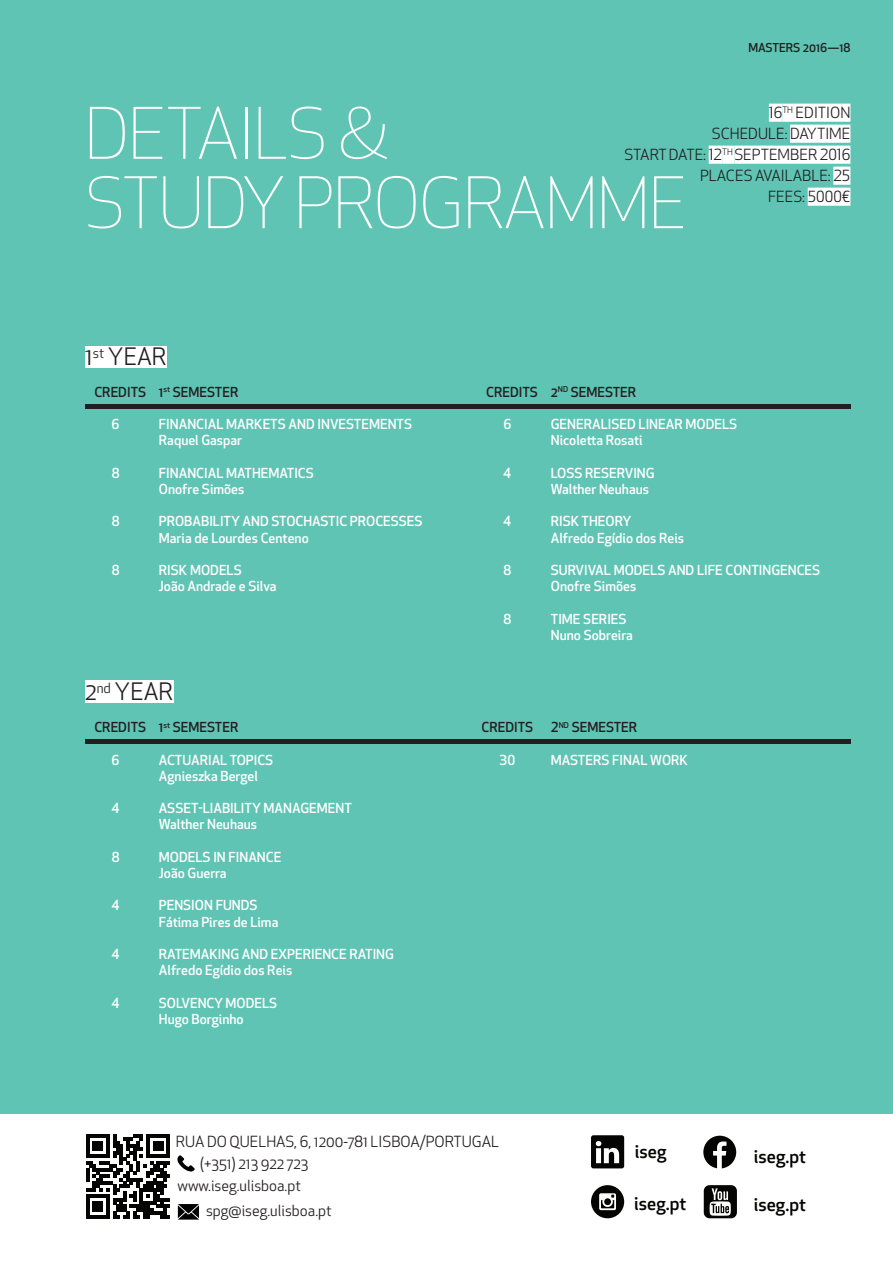
<style>
.page{position:relative;width:893px;height:1263px;background:#60c4b4}
.page>*{position:absolute;margin:0;border:0;box-sizing:border-box;transform-origin:0 0}
.t1{font:300 69.15px "Apex New";color:#fff}
.t2{font:23.55px "Apex New";color:#231f20}
.t3{font:500 18px "Apex New";color:#040503}
.t4{font:15px "Apex New";color:#231f20}
.t5{font:500 13.5px "Apex New";color:#fff}
.t6{font:500 13.5px "Apex New";color:#231f20}
.t7{font:500 12px "Apex New";color:#231f20}
</style>
<div class="page">
<div style="left:769px;top:104px;width:13px;height:18px;background:#fff"></div>
<div style="left:782px;top:104px;width:11px;height:18px;background:#fff"></div>
<div style="left:793px;top:104px;width:57px;height:18px;background:#fff"></div>
<div style="left:790px;top:125px;width:60px;height:18px;background:#fff"></div>
<div style="left:709px;top:146px;width:13px;height:18px;background:#fff"></div>
<div style="left:722px;top:146px;width:12px;height:18px;background:#fff"></div>
<div style="left:734px;top:146px;width:116px;height:18px;background:#fff"></div>
<div style="left:833px;top:167px;width:17px;height:18px;background:#fff"></div>
<div style="left:808px;top:188px;width:42px;height:18px;background:#fff"></div>
<div style="left:85px;top:346px;width:81px;height:21px;background:#fff"></div>
<div style="left:85px;top:680px;width:88px;height:23px;background:#fff"></div>
<hr style="left:85px;top:404px;width:765px;height:4px;background:#231f20">
<hr style="left:85px;top:739px;width:765px;height:4px;background:#231f20">
<div style="left:0;top:1115px;width:893px;height:148px;background:#fff"></div>
<svg style="left:86px;top:1134px;width:84px;height:84px"></svg>
<svg style="left:591px;top:1185px;width:33px;height:33px"></svg>
<svg style="left:591px;top:1135px;width:33px;height:33px"></svg>
<svg style="left:704px;top:1185px;width:33px;height:33px"></svg>
<svg style="left:703px;top:1136px;width:33px;height:32px"></svg>
<svg style="left:177px;top:1155px;width:18px;height:17px"></svg>
<svg style="left:178px;top:1204px;width:21px;height:15px"></svg>
<p class="t7" style="left:748px;top:39px;width:104px">MASTERS 2016—18</p>
<p class="t1" style="left:85px;top:91px;width:305px">DETAILS &amp;</p>
<p class="t1" style="left:85px;top:160px;width:603px">STUDY PROGRAMME</p>
<p class="t4" style="left:769px;top:103px;width:83px">16<sup>TH</sup> EDITION</p>
<p class="t4" style="left:712px;top:124px;width:140px">SCHEDULE: DAYTIME</p>
<p class="t4" style="left:625px;top:145px;width:227px">START DATE: 12<sup>TH</sup> SEPTEMBER 2016</p>
<p class="t4" style="left:700px;top:166px;width:152px">PLACES AVAILABLE: 25</p>
<p class="t4" style="left:768px;top:187px;width:84px">FEES: 5000€</p>
<p class="t2" style="left:85px;top:342px;width:83px">1<sup>st</sup> YEAR</p>
<p class="t6" style="left:94px;top:383px;width:53px">CREDITS</p>
<p class="t5" style="left:112px;top:415px;width:9px">6</p>
<p class="t5" style="left:112px;top:464px;width:9px">8</p>
<p class="t5" style="left:112px;top:512px;width:9px">8</p>
<p class="t5" style="left:112px;top:561px;width:9px">8</p>
<p class="t6" style="left:159px;top:383px;width:81px">1<sup>st</sup> SEMESTER</p>
<p class="t5" style="left:159px;top:415px;width:255px">FINANCIAL MARKETS AND INVESTEMENTS</p>
<p class="t5" style="left:159px;top:431px;width:85px">Raquel Gaspar</p>
<p class="t5" style="left:159px;top:464px;width:156px">FINANCIAL MATHEMATICS</p>
<p class="t5" style="left:159px;top:480px;width:87px">Onofre Simões</p>
<p class="t5" style="left:159px;top:512px;width:265px">PROBABILITY AND STOCHASTIC PROCESSES</p>
<p class="t5" style="left:159px;top:529px;width:151px">Maria de Lourdes Centeno</p>
<p class="t5" style="left:159px;top:561px;width:84px">RISK MODELS</p>
<p class="t5" style="left:159px;top:577px;width:119px">João Andrade e Silva</p>
<p class="t2" style="left:85px;top:677px;width:90px">2<sup>nd</sup> YEAR</p>
<p class="t6" style="left:94px;top:718px;width:53px">CREDITS</p>
<p class="t5" style="left:112px;top:750px;width:9px">6</p>
<p class="t5" style="left:112px;top:799px;width:10px">4</p>
<p class="t5" style="left:112px;top:848px;width:9px">8</p>
<p class="t5" style="left:112px;top:896px;width:10px">4</p>
<p class="t5" style="left:112px;top:945px;width:10px">4</p>
<p class="t5" style="left:112px;top:993px;width:10px">4</p>
<p class="t6" style="left:159px;top:718px;width:81px">1<sup>st</sup> SEMESTER</p>
<p class="t5" style="left:159px;top:750px;width:116px">ACTUARIAL TOPICS</p>
<p class="t5" style="left:159px;top:767px;width:100px">Agnieszka Bergel</p>
<p class="t5" style="left:159px;top:799px;width:194px">ASSET-LIABILITY MANAGEMENT</p>
<p class="t5" style="left:159px;top:815px;width:100px">Walther Neuhaus</p>
<p class="t5" style="left:159px;top:848px;width:124px">MODELS IN FINANCE</p>
<p class="t5" style="left:159px;top:864px;width:69px">João Guerra</p>
<p class="t5" style="left:159px;top:896px;width:100px">PENSION FUNDS</p>
<p class="t5" style="left:159px;top:912px;width:121px">Fátima Pires de Lima</p>
<p class="t5" style="left:159px;top:945px;width:237px">RATEMAKING AND EXPERIENCE RATING</p>
<p class="t5" style="left:159px;top:961px;width:135px">Alfredo Egídio dos Reis</p>
<p class="t5" style="left:159px;top:993px;width:120px">SOLVENCY MODELS</p>
<p class="t5" style="left:159px;top:1010px;width:86px">Hugo Borginho</p>
<p class="t6" style="left:486px;top:383px;width:53px">CREDITS</p>
<p class="t5" style="left:503px;top:415px;width:9px">6</p>
<p class="t5" style="left:503px;top:464px;width:10px">4</p>
<p class="t5" style="left:503px;top:512px;width:10px">4</p>
<p class="t5" style="left:503px;top:561px;width:9px">8</p>
<p class="t5" style="left:503px;top:610px;width:9px">8</p>
<p class="t6" style="left:551px;top:383px;width:87px">2<sup>ND</sup> SEMESTER</p>
<p class="t5" style="left:551px;top:415px;width:188px">GENERALISED LINEAR MODELS</p>
<p class="t5" style="left:551px;top:431px;width:93px">Nicoletta Rosati</p>
<p class="t5" style="left:551px;top:464px;width:105px">LOSS RESERVING</p>
<p class="t5" style="left:551px;top:480px;width:100px">Walther Neuhaus</p>
<p class="t5" style="left:551px;top:512px;width:82px">RISK THEORY</p>
<p class="t5" style="left:551px;top:529px;width:135px">Alfredo Egídio dos Reis</p>
<p class="t5" style="left:551px;top:561px;width:271px">SURVIVAL MODELS AND LIFE CONTINGENCES</p>
<p class="t5" style="left:551px;top:577px;width:87px">Onofre Simões</p>
<p class="t5" style="left:551px;top:610px;width:77px">TIME SERIES</p>
<p class="t5" style="left:551px;top:626px;width:83px">Nuno Sobreira</p>
<p class="t6" style="left:481px;top:718px;width:53px">CREDITS</p>
<p class="t5" style="left:499px;top:750px;width:17px">30</p>
<p class="t6" style="left:551px;top:718px;width:88px">2<sup>ND</sup> SEMESTER</p>
<p class="t5" style="left:551px;top:750px;width:139px">MASTERS FINAL WORK</p>
<p class="t4" style="left:176px;top:1132px;width:325px">RUA DO QUELHAS, 6, 1200-781 LISBOA/PORTUGAL</p>
<p class="t4" style="left:200px;top:1154px;width:110px">(+351) 213 922 723</p>
<p class="t4" style="left:178px;top:1176px;width:125px">www.iseg.ulisboa.pt</p>
<p class="t4" style="left:206px;top:1201px;width:127px">spg@iseg.ulisboa.pt</p>
<p class="t3" style="left:635px;top:1139px;width:33px">iseg</p>
<p class="t3" style="left:754px;top:1144px;width:54px">iseg.pt</p>
<p class="t3" style="left:634px;top:1191px;width:54px">iseg.pt</p>
<p class="t3" style="left:754px;top:1192px;width:54px">iseg.pt</p>
</div>
